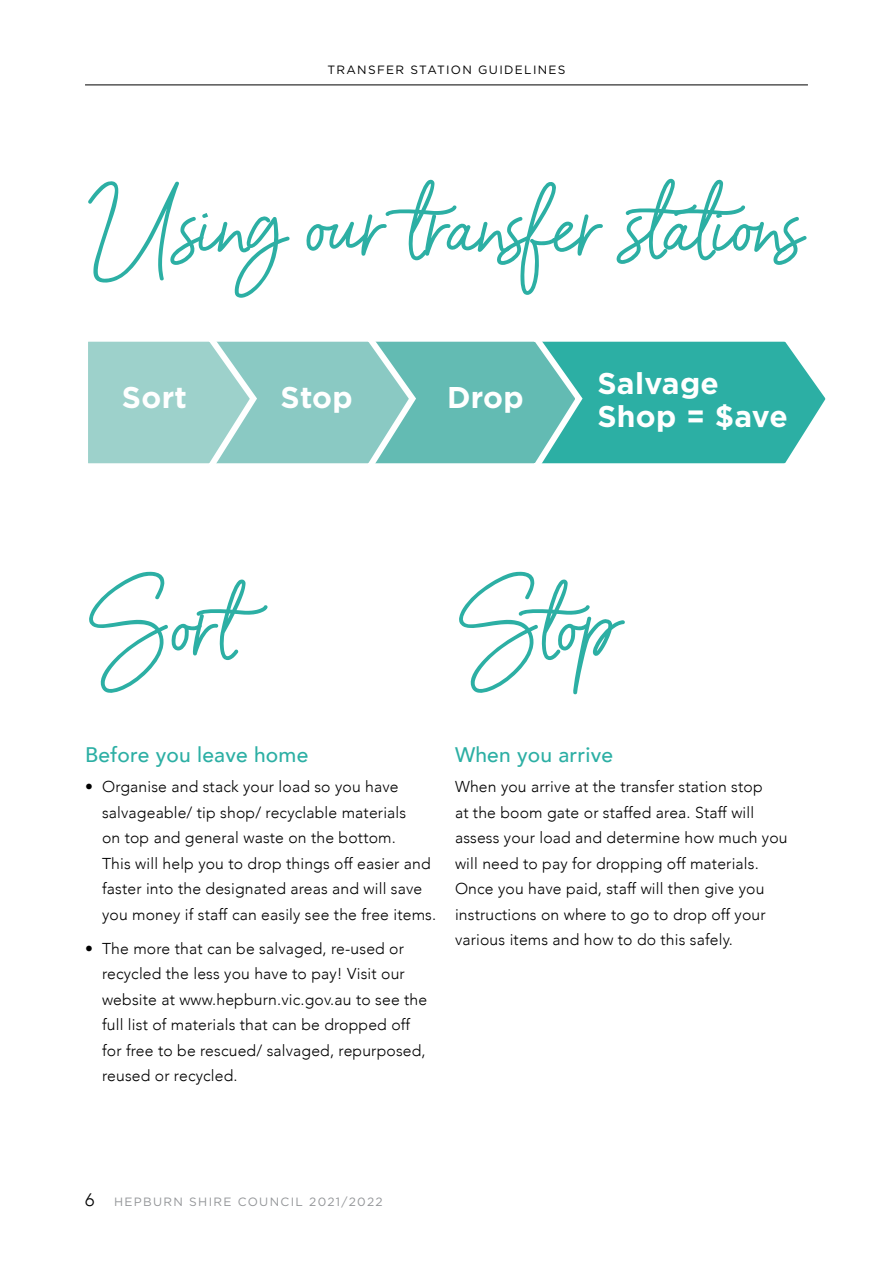
<style>
.page{position:relative;width:893px;height:1263px;background:#fff}
.page>*{position:absolute;margin:0;border:0;box-sizing:border-box;transform-origin:0 0}
.t1{font:82.5px "Barcelony";color:#2cafa4}
.t2{font:700 30px/33px "Gotham";letter-spacing:.01em;color:#fff}
.t3{font:500 21px "Avenir";letter-spacing:.01em;color:#2cafa4}
.t4{font:300 15.75px/25.5px "Avenir";letter-spacing:.01em;color:#000}
.t5{font:12px "Gotham";letter-spacing:.11em;color:#939598}
.t6{font:12px "Gotham";letter-spacing:.11em;color:#000}
.s1{font-family:"Avenir";font-weight:300;font-size:18px;color:#000}
</style>
<div class="page">
<hr style="left:85px;top:85px;width:723px;height:1px;background:#000">
<svg style="left:88px;top:341px;width:738px;height:123px;background:#6ec2bb"></svg>
<p class="t6" style="left:327px;top:63px;width:240px">TRANSFER STATION GUIDELINES</p>
<h1 class="t1" style="left:90px;top:172px;width:715px">Using our transfer stations</h1>
<h2 class="t2" style="left:122px;top:380px;width:67px">Sort</h2>
<h2 class="t2" style="left:281px;top:380px;width:74px">Stop</h2>
<h2 class="t2" style="left:447px;top:380px;width:78px">Drop</h2>
<h2 class="t2" style="left:597px;top:366px;width:192px">Salvage<br>Shop = $ave</h2>
<h1 class="t1" style="left:85px;top:571px;width:207px">Sort</h1>
<h1 class="t1" style="left:455px;top:571px;width:168px">Stop</h1>
<h3 class="t3" style="left:85px;top:737px;width:225px">Before you leave home</h3>
<p class="t4" style="left:102px;top:774px;width:336px;text-indent:-17px">• Organise and stack your load so you have salvageable/ tip shop/ recyclable materials<br>on top and general waste on the bottom.<br>This will help you to drop things off easier and faster into the designated areas and will save you money if staff can easily see the free items.</p>
<p class="t4" style="left:102px;top:935px;width:327px;text-indent:-17px">• The more that can be salvaged, re-used or recycled the less you have to pay! Visit our website at www.hepburn.vic.gov.au to see the full list of materials that can be dropped off for free to be rescued/ salvaged, repurposed, reused or recycled.</p>
<h3 class="t3" style="left:455px;top:737px;width:160px">When you arrive</h3>
<p class="t4" style="left:455px;top:774px;width:334px">When you arrive at the transfer station stop<br>at the boom gate or staffed area. Staff will assess your load and determine how much you will need to pay for dropping off materials.<br>Once you have paid, staff will then give you instructions on where to go to drop off your various items and how to do this safely.</p>
<p class="t5" style="left:85px;top:1195px;width:299px"><span class="s1">6</span> HEPBURN SHIRE COUNCIL 2021/2022</p>
</div>
